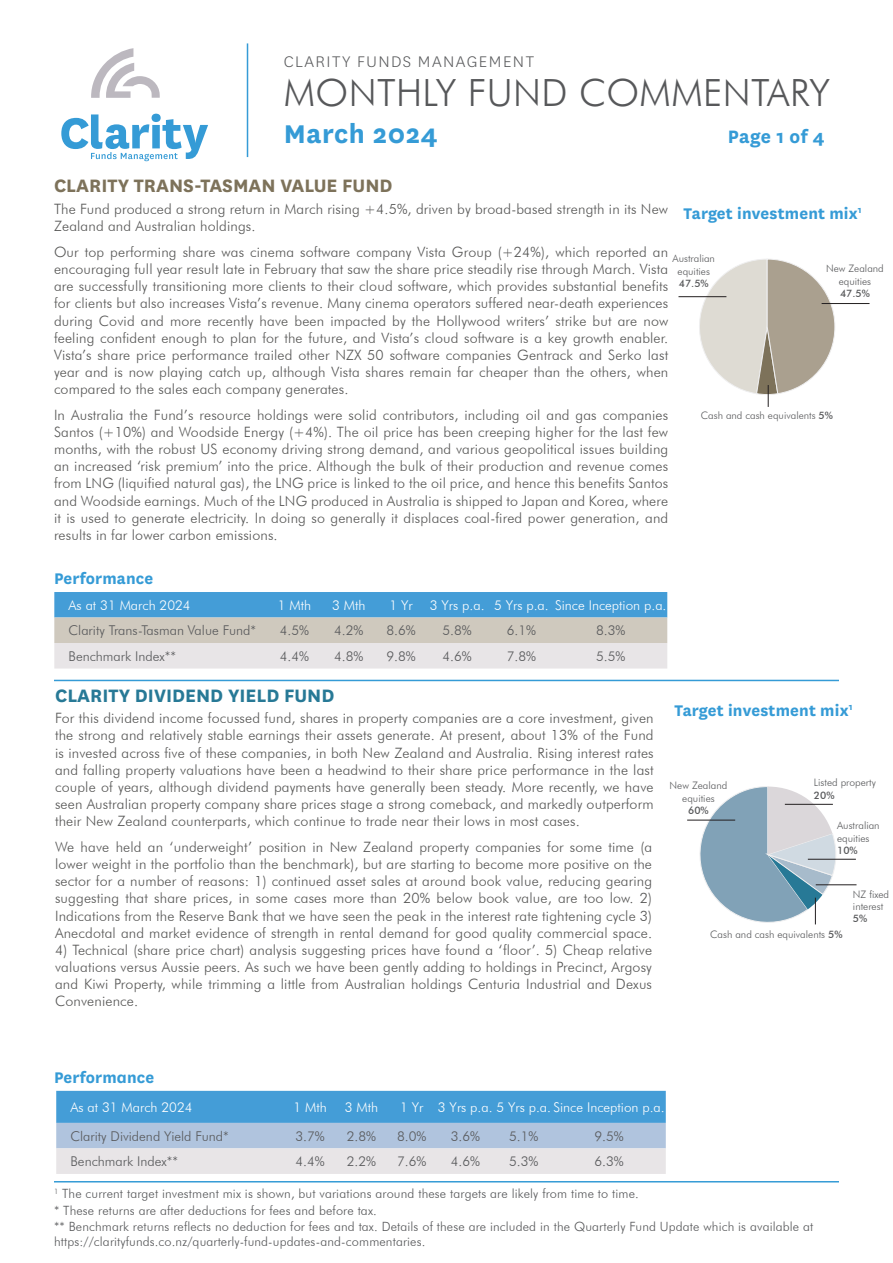
<style>
.page{position:relative;width:893px;height:1263px;background:#fff}
.page>*{position:absolute;margin:0;border:0;box-sizing:border-box;transform-origin:0 0}
.body_copy{font:300 37.5px "Futura BT";letter-spacing:.01em;color:#57585a}
.Sub_headlines{font:700 30px "National";letter-spacing:.02em;color:#359bd6}
.t1{font:700 21px "National";color:#7d725a}
.t2{font:700 21px "National";color:#277996}
.Sub_headlines-2{font:700 21px "National";color:#359bd6}
.t3{font:700 18px "National";letter-spacing:.01em;color:#359bd6}
.t4{font:300 18px "National";letter-spacing:.08em;color:#57585a}
.t5{font:300 14.25px/17.1px "Futura BT";letter-spacing:.01em;color:#575756;text-align:justify}
.t6{font:300 13.5px "Futura BT";color:#58595b}
.t7{font:300 13.5px "Futura BT";color:#fff}
.t8{font:300 12.75px/15.3px "Futura BT";letter-spacing:.01em;color:#57585a}
.t9{font:300 10.35px/12.3px "Futura BT";color:#57585a}
.t10{font:300 10.2px/12.3px "Futura BT";color:#57585a;text-align:center}
.s1{font-weight:500}
</style>
<div class="page">
<hr style="left:54px;top:680px;width:785px;height:1px;background:#359bd6">
<svg style="left:91px;top:48px;width:69px;height:50px"></svg>
<svg style="left:61px;top:114px;width:147px;height:47px"></svg>
<hr style="left:247px;top:43px;width:1px;height:114px;background:#359bd6">
<hr style="left:678px;top:296px;width:48px;height:1px;background:#231f20">
<hr style="left:822px;top:303px;width:47px;height:1px;background:#231f20">
<svg style="left:694px;top:259px;width:141px;height:148px"></svg>
<hr style="left:687px;top:820px;width:48px;height:1px;background:#231f20">
<hr style="left:808px;top:859px;width:48px;height:1px;background:#231f20">
<hr style="left:816px;top:884px;width:40px;height:1px;background:#231f20">
<svg style="left:689px;top:786px;width:148px;height:139px"></svg>
<svg style="left:56px;top:1091px;width:610px;height:83px;background:#98bfde"></svg>
<svg style="left:54px;top:592px;width:613px;height:76px;background:#a9c3d4"></svg>
<hr style="left:54px;top:1181px;width:785px;height:1px;background:#359bd6">
<p class="t4" style="left:284px;top:50px;width:252px">CLARITY FUNDS MANAGEMENT</p>
<p class="body_copy" style="left:284px;top:70px;width:548px">MONTHLY FUND COMMENTARY</p>
<p class="Sub_headlines" style="left:284px;top:112px;width:156px">March 2024</p>
<p class="Sub_headlines-2" style="left:728px;top:121px;width:99px">Page 1 of 4</p>
<p class="t1" style="left:54px;top:171px;width:340px">CLARITY TRANS-TASMAN VALUE FUND</p>
<p class="t5" style="left:54px;top:200px;width:616px">The Fund produced a strong return in March rising +4.5%, driven by broad-based strength in its New<br>Zealand and Australian holdings.</p>
<p class="t5" style="left:54px;top:243px;width:616px">Our top performing share was cinema software company Vista Group (+24%), which reported an encouraging full year result late in February that saw the share price steadily rise through March. Vista are successfully transitioning more clients to their cloud software, which provides substantial benefits for clients but also increases Vista’s revenue. Many cinema operators suffered near-death experiences during Covid and more recently have been impacted by the Hollywood writers’ strike but are now feeling confident enough to plan for the future, and Vista’s cloud software is a key growth enabler.<br>Vista’s share price performance trailed other NZX 50 software companies Gentrack and Serko last year and is now playing catch up, although Vista shares remain far cheaper than the others, when compared to the sales each company generates.</p>
<p class="t5" style="left:54px;top:406px;width:616px">In Australia the Fund’s resource holdings were solid contributors, including oil and gas companies Santos (+10%) and Woodside Energy (+4%). The oil price has been creeping higher for the last few months, with the robust US economy driving strong demand, and various geopolitical issues building an increased ‘risk premium’ into the price. Although the bulk of their production and revenue comes from LNG (liquified natural gas), the LNG price is linked to the oil price, and hence this benefits Santos and Woodside earnings. Much of the LNG produced in Australia is shipped to Japan and Korea, where it is used to generate electricity. In doing so generally it displaces coal-fired power generation, and results in far lower carbon emissions.</p>
<p class="t3" style="left:684px;top:200px;width:179px">Target investment mix<sup>1</sup></p>
<p class="t10" style="left:672px;top:252px;width:44px">Australian equities<br><span class="s1">47.5%</span></p>
<p class="t10" style="left:826px;top:263px;width:59px">New Zealand equities<br><span class="s1">47.5%</span></p>
<p class="t10" style="left:701px;top:409px;width:133px">Cash and cash equivalents <span class="s1">5%</span></p>
<p class="t3" style="left:54px;top:566px;width:101px">Performance</p>
<p class="t7" style="left:69px;top:597px;width:124px">As at 31 March 2024</p>
<p class="t7" style="left:278px;top:597px;width:35px">1 Mth</p>
<p class="t7" style="left:332px;top:597px;width:35px">3 Mth</p>
<p class="t7" style="left:389px;top:597px;width:25px">1 Yr</p>
<p class="t7" style="left:430px;top:597px;width:56px">3 Yrs p.a.</p>
<p class="t7" style="left:494px;top:597px;width:56px">5 Yrs p.a.</p>
<p class="t7" style="left:555px;top:597px;width:113px">Since Inception p.a.</p>
<p class="t6" style="left:69px;top:622px;width:189px">Clarity Trans-Tasman Value Fund*</p>
<p class="t6" style="left:280px;top:622px;width:31px">4.5%</p>
<p class="t6" style="left:334px;top:622px;width:31px">4.2%</p>
<p class="t6" style="left:386px;top:622px;width:31px">8.6%</p>
<p class="t6" style="left:443px;top:622px;width:31px">5.8%</p>
<p class="t6" style="left:507px;top:622px;width:31px">6.1%</p>
<p class="t6" style="left:596px;top:622px;width:31px">8.3%</p>
<p class="t6" style="left:69px;top:648px;width:109px">Benchmark Index**</p>
<p class="t6" style="left:280px;top:648px;width:31px">4.4%</p>
<p class="t6" style="left:334px;top:648px;width:31px">4.8%</p>
<p class="t6" style="left:386px;top:648px;width:31px">9.8%</p>
<p class="t6" style="left:443px;top:648px;width:31px">4.6%</p>
<p class="t6" style="left:507px;top:648px;width:31px">7.8%</p>
<p class="t6" style="left:596px;top:648px;width:31px">5.5%</p>
<p class="t2" style="left:55px;top:681px;width:281px">CLARITY DIVIDEND YIELD FUND</p>
<p class="t5" style="left:55px;top:710px;width:600px">For this dividend income focussed fund, shares in property companies are a core investment, given the strong and relatively stable earnings their assets generate. At present, about 13% of the Fund is invested across five of these companies, in both New Zealand and Australia. Rising interest rates and falling property valuations have been a headwind to their share price performance in the last couple of years, although dividend payments have generally been steady. More recently, we have seen Australian property company share prices stage a strong comeback, and markedly outperform their New Zealand counterparts, which continue to trade near their lows in most cases.</p>
<p class="t5" style="left:55px;top:838px;width:599px">We have held an ‘underweight’ position in New Zealand property companies for some time (a lower weight in the portfolio than the benchmark), but are starting to become more positive on the sector for a number of reasons: 1) continued asset sales at around book value, reducing gearing suggesting that share prices, in some cases more than 20% below book value, are too low. 2)<br>Indications from the Reserve Bank that we have seen the peak in the interest rate tightening cycle 3)<br>Anecdotal and market evidence of strength in rental demand for good quality commercial space.</p>
<p class="t5" style="left:55px;top:941px;width:598px">4) Technical (share price chart) analysis suggesting prices have found a ‘floor’. 5) Cheap relative valuations versus Aussie peers. As such we have been gently adding to holdings in Precinct, Argosy and Kiwi Property, while trimming a little from Australian holdings Centuria Industrial and Dexus Convenience.</p>
<p class="t3" style="left:674px;top:698px;width:179px">Target investment mix<sup>1</sup></p>
<p class="t9" style="left:670px;top:779px;width:59px;text-align:center">New Zealand equities<br><span class="s1">60%</span></p>
<p class="t9" style="left:814px;top:776px;width:63px">Listed property<br><span class="s1">20%</span></p>
<p class="t9" style="left:837px;top:819px;width:44px">Australian equities<br><span class="s1">10%</span></p>
<p class="t9" style="left:853px;top:888px;width:38px">NZ fixed interest<br><span class="s1">5%</span></p>
<p class="t9" style="left:710px;top:928px;width:134px">Cash and cash equivalents <span class="s1">5%</span></p>
<p class="t3" style="left:54px;top:1064px;width:102px">Performance</p>
<p class="t7" style="left:70px;top:1099px;width:124px">As at 31 March 2024</p>
<p class="t7" style="left:293px;top:1099px;width:35px">1 Mth</p>
<p class="t7" style="left:345px;top:1099px;width:35px">3 Mth</p>
<p class="t7" style="left:400px;top:1099px;width:25px">1 Yr</p>
<p class="t7" style="left:438px;top:1099px;width:228px">3 Yrs p.a. 5 Yrs p.a. Since Inception p.a.</p>
<p class="t6" style="left:70px;top:1128px;width:160px">Clarity Dividend Yield Fund*</p>
<p class="t6" style="left:295px;top:1128px;width:31px">3.7%</p>
<p class="t6" style="left:347px;top:1128px;width:31px">2.8%</p>
<p class="t6" style="left:397px;top:1128px;width:31px">8.0%</p>
<p class="t6" style="left:451px;top:1128px;width:31px">3.6%</p>
<p class="t6" style="left:509px;top:1128px;width:31px">5.1%</p>
<p class="t6" style="left:594px;top:1128px;width:31px">9.5%</p>
<p class="t6" style="left:70px;top:1153px;width:109px">Benchmark Index**</p>
<p class="t6" style="left:295px;top:1153px;width:31px">4.4%</p>
<p class="t6" style="left:347px;top:1153px;width:31px">2.2%</p>
<p class="t6" style="left:397px;top:1153px;width:31px">7.6%</p>
<p class="t6" style="left:451px;top:1153px;width:31px">4.6%</p>
<p class="t6" style="left:509px;top:1153px;width:31px">5.3%</p>
<p class="t6" style="left:594px;top:1153px;width:31px">6.3%</p>
<p class="t8" style="left:54px;top:1186px;width:586px"><sup>1</sup> The current target investment mix is shown, but variations around these targets are likely from time to time.</p>
<p class="t8" style="left:54px;top:1203px;width:324px">* These returns are after deductions for fees and before tax.</p>
<p class="t8" style="left:54px;top:1218px;width:761px">** Benchmark returns reflects no deduction for fees and tax. Details of these are included in the Quarterly Fund Update which is available at https://clarityfunds.co.nz/quarterly-fund-updates-and-commentaries.</p>
</div>
